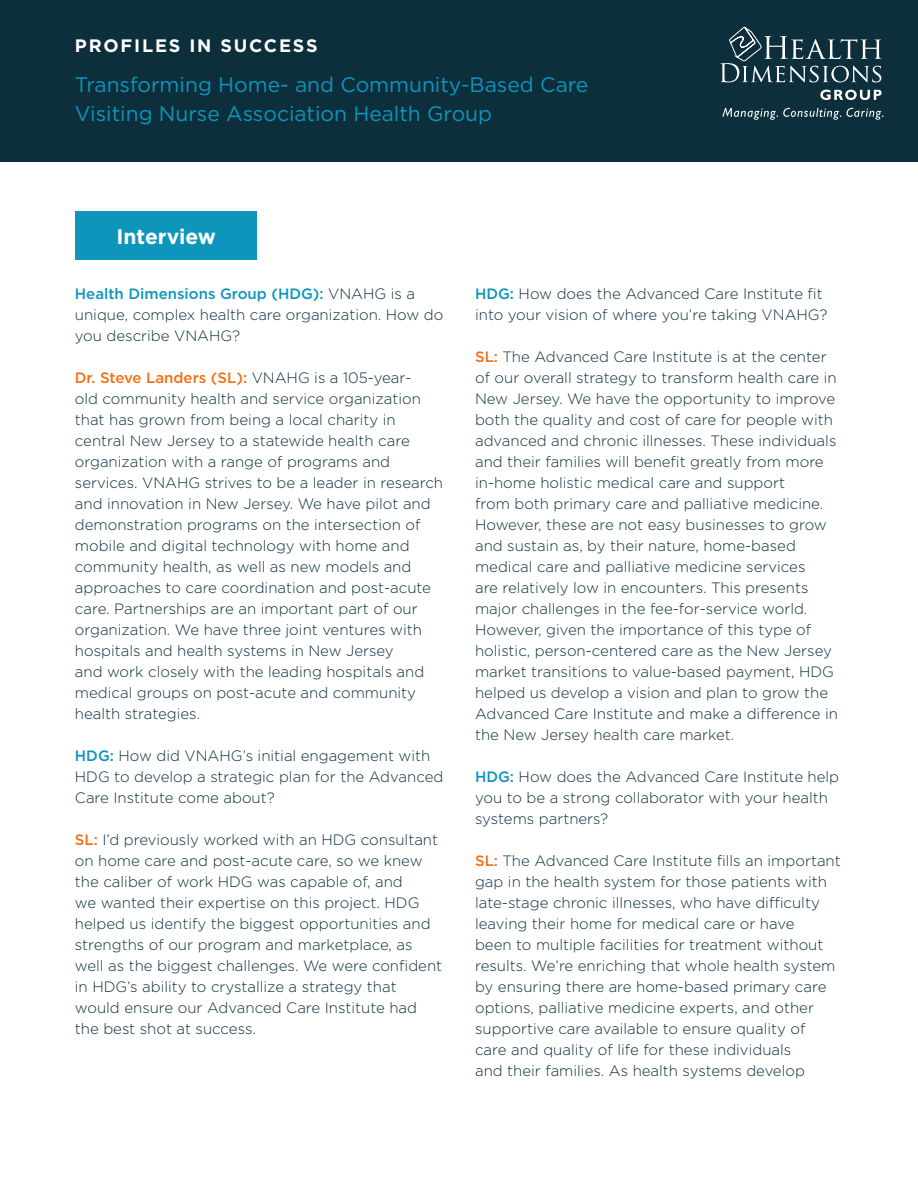
<style>
.page{position:relative;width:918px;height:1188px;background:#fff}
.page>*{position:absolute;margin:0;border:0;box-sizing:border-box;transform-origin:0 0}
.t1{font:21px "Gotham";color:#0d95bc}
.t2{font:700 21px "Gotham";color:#fff}
.t3{font:700 18px "Gotham";letter-spacing:.1em;color:#fff}
.t4{font:300 15px/21px "Gotham";color:#0d2f3c}
.s1{font-weight:500;color:#0d95bc}
.s2{font-weight:500;color:#f36f13}
</style>
<div class="page">
<div style="left:0;top:0;width:918px;height:162px;background:#0d2f3c"></div>
<div style="left:75px;top:211px;width:182px;height:49px;background:#0d95bc"></div>
<svg style="left:820px;top:90px;width:62px;height:10px"></svg>
<svg style="left:722px;top:108px;width:119px;height:12px"></svg>
<svg style="left:847px;top:108px;width:36px;height:12px"></svg>
<svg style="left:720px;top:26px;width:162px;height:56px"></svg>
<p class="t3" style="left:75px;top:33px;width:244px">PROFILES IN SUCCESS</p>
<p class="t1" style="left:75px;top:72px;width:515px">Transforming Home- and Community-Based Care</p>
<p class="t1" style="left:75px;top:100px;width:419px">Visiting Nurse Association Health Group</p>
<p class="t2" style="left:116px;top:222px;width:101px">Interview</p>
<p class="t4" style="left:75px;top:283px;width:370px"><span class="s1">Health Dimensions Group (HDG):</span> VNAHG is a unique, complex health care organization. How do you describe VNAHG?</p>
<p class="t4" style="left:75px;top:367px;width:370px"><span class="s2">Dr. Steve Landers (SL):</span> VNAHG is a 105-year-<br>old community health and service organization that has grown from being a local charity in central New Jersey to a statewide health care organization with a range of programs and services. VNAHG strives to be a leader in research and innovation in New Jersey. We have pilot and demonstration programs on the intersection of mobile and digital technology with home and community health, as well as new models and approaches to care coordination and post-acute care. Partnerships are an important part of our organization. We have three joint ventures with hospitals and health systems in New Jersey<br>and work closely with the leading hospitals and medical groups on post-acute and community health strategies.</p>
<p class="t4" style="left:75px;top:745px;width:370px"><span class="s1">HDG:</span> How did VNAHG’s initial engagement with<br>HDG to develop a strategic plan for the Advanced<br>Care Institute come about?</p>
<p class="t4" style="left:75px;top:829px;width:369px"><span class="s2">SL:</span> I’d previously worked with an HDG consultant on home care and post-acute care, so we knew the caliber of work HDG was capable of, and<br>we wanted their expertise on this project. HDG helped us identify the biggest opportunities and strengths of our program and marketplace, as well as the biggest challenges. We were confident in HDG’s ability to crystallize a strategy that would ensure our Advanced Care Institute had the best shot at success.</p>
<p class="t4" style="left:475px;top:283px;width:354px"><span class="s1">HDG:</span> How does the Advanced Care Institute fit into your vision of where you’re taking VNAHG?</p>
<p class="t4" style="left:475px;top:346px;width:364px"><span class="s2">SL:</span> The Advanced Care Institute is at the center of our overall strategy to transform health care in New Jersey. We have the opportunity to improve both the quality and cost of care for people with advanced and chronic illnesses. These individuals and their families will benefit greatly from more in-home holistic medical care and support<br>from both primary care and palliative medicine.<br>However, these are not easy businesses to grow and sustain as, by their nature, home-based medical care and palliative medicine services<br>are relatively low in encounters. This presents major challenges in the fee-for-service world.<br>However, given the importance of this type of holistic, person-centered care as the New Jersey market transitions to value-based payment, HDG helped us develop a vision and plan to grow the Advanced Care Institute and make a difference in the New Jersey health care market.</p>
<p class="t4" style="left:475px;top:766px;width:366px"><span class="s1">HDG:</span> How does the Advanced Care Institute help you to be a strong collaborator with your health systems partners?</p>
<p class="t4" style="left:475px;top:850px;width:367px"><span class="s2">SL:</span> The Advanced Care Institute fills an important gap in the health system for those patients with late-stage chronic illnesses, who have difficulty leaving their home for medical care or have<br>been to multiple facilities for treatment without results. We’re enriching that whole health system by ensuring there are home-based primary care options, palliative medicine experts, and other supportive care available to ensure quality of care and quality of life for these individuals<br>and their families. As health systems develop</p>
</div>
